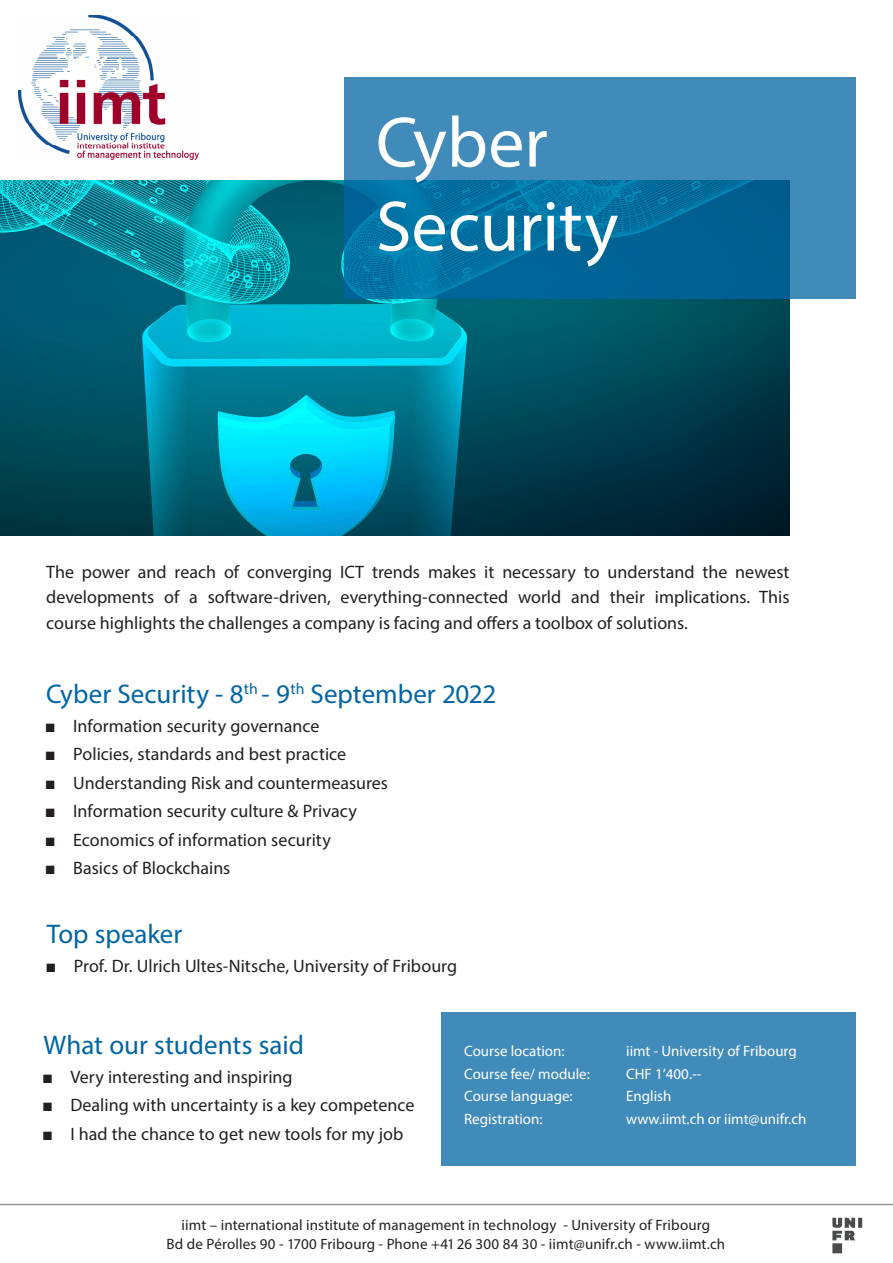
<style>
.page{position:relative;width:893px;height:1263px;background:#fff}
.page>*{position:absolute;margin:0;border:0;box-sizing:border-box;transform-origin:0 0}
.Headline{font:72px "Myriad Pro";color:#fff}
.Zwischentitel{font:27px "Myriad Pro";color:#0065a4}
.t1{font:18px/25.5px "Myriad Pro";color:#231f20;text-align:justify}
.Lauftext{font:15px "Myriad Pro";letter-spacing:.01em;color:#231f20}
.t2{font:15px "Myriad Pro";color:#fff}
.s1{font-family:"Arial Narrow"}
</style>
<div class="page">
<img style="left:0;top:181px;width:789px;height:355px">
<img style="left:18px;top:15px;width:181px;height:144px">
<hr style="left:0;top:1204px;width:893px;height:1px;background:#939598">
<img style="left:832px;top:1217px;width:31px;height:37px">
<svg style="left:344px;top:77px;width:512px;height:222px;background:#227cac"></svg>
<div style="left:442px;top:1013px;width:414px;height:153px;background:#408bba"></div>
<p class="Headline" style="left:376px;top:98px;width:173px">Cyber</p>
<p class="Headline" style="left:376px;top:182px;width:244px">Security</p>
<p class="t1" style="left:46px;top:559px;width:745px">The power and reach of converging ICT trends makes it necessary to understand the newest developments of a software-driven, everything-connected world and their implications. This course highlights the challenges a company is facing and offers a toolbox of solutions.</p>
<p class="Zwischentitel" style="left:46px;top:677px;width:451px">Cyber Security - 8<sup>th</sup> - 9<sup>th</sup> September 2022</p>
<p class="t1" style="left:46px;top:712px;width:275px"><span class="s1">■</span> Information security governance</p>
<p class="t1" style="left:46px;top:741px;width:301px"><span class="s1">■</span> Policies, standards and best practice</p>
<p class="t1" style="left:46px;top:769px;width:343px"><span class="s1">■</span> Understanding Risk and countermeasures</p>
<p class="t1" style="left:46px;top:798px;width:312px"><span class="s1">■</span> Information security culture &amp; Privacy</p>
<p class="t1" style="left:46px;top:826px;width:286px"><span class="s1">■</span> Economics of information security</p>
<p class="t1" style="left:46px;top:855px;width:186px"><span class="s1">■</span> Basics of Blockchains</p>
<p class="Zwischentitel" style="left:47px;top:917px;width:137px">Top speaker</p>
<p class="t1" style="left:47px;top:953px;width:412px"><span class="s1">■</span> Prof. Dr. Ulrich Ultes-Nitsche, University of Fribourg</p>
<p class="Zwischentitel" style="left:43px;top:1028px;width:262px">What our students said</p>
<p class="t1" style="left:43px;top:1063px;width:251px"><span class="s1">■</span> Very interesting and inspiring</p>
<p class="t1" style="left:43px;top:1092px;width:373px"><span class="s1">■</span> Dealing with uncertainty is a key competence</p>
<p class="t1" style="left:43px;top:1120px;width:362px"><span class="s1">■</span> I had the chance to get new tools for my job</p>
<p class="t2" style="left:464px;top:1042px;width:102px">Course location:</p>
<p class="t2" style="left:626px;top:1042px;width:172px">iimt - University of Fribourg</p>
<p class="t2" style="left:464px;top:1064px;width:127px">Course fee/ module:</p>
<p class="t2" style="left:626px;top:1064px;width:77px">CHF 1’400.--</p>
<p class="t2" style="left:464px;top:1087px;width:110px">Course language:</p>
<p class="t2" style="left:626px;top:1087px;width:47px">English</p>
<p class="t2" style="left:464px;top:1109px;width:80px">Registration:</p>
<p class="t2" style="left:626px;top:1109px;width:182px">www.iimt.ch or iimt@unifr.ch</p>
<p class="Lauftext" style="left:182px;top:1215px;width:530px">iimt – international institute of management in technology - University of Fribourg</p>
<p class="Lauftext" style="left:167px;top:1235px;width:560px">Bd de Pérolles 90 - 1700 Fribourg - Phone +41 26 300 84 30 - iimt@unifr.ch - www.iimt.ch</p>
</div>
